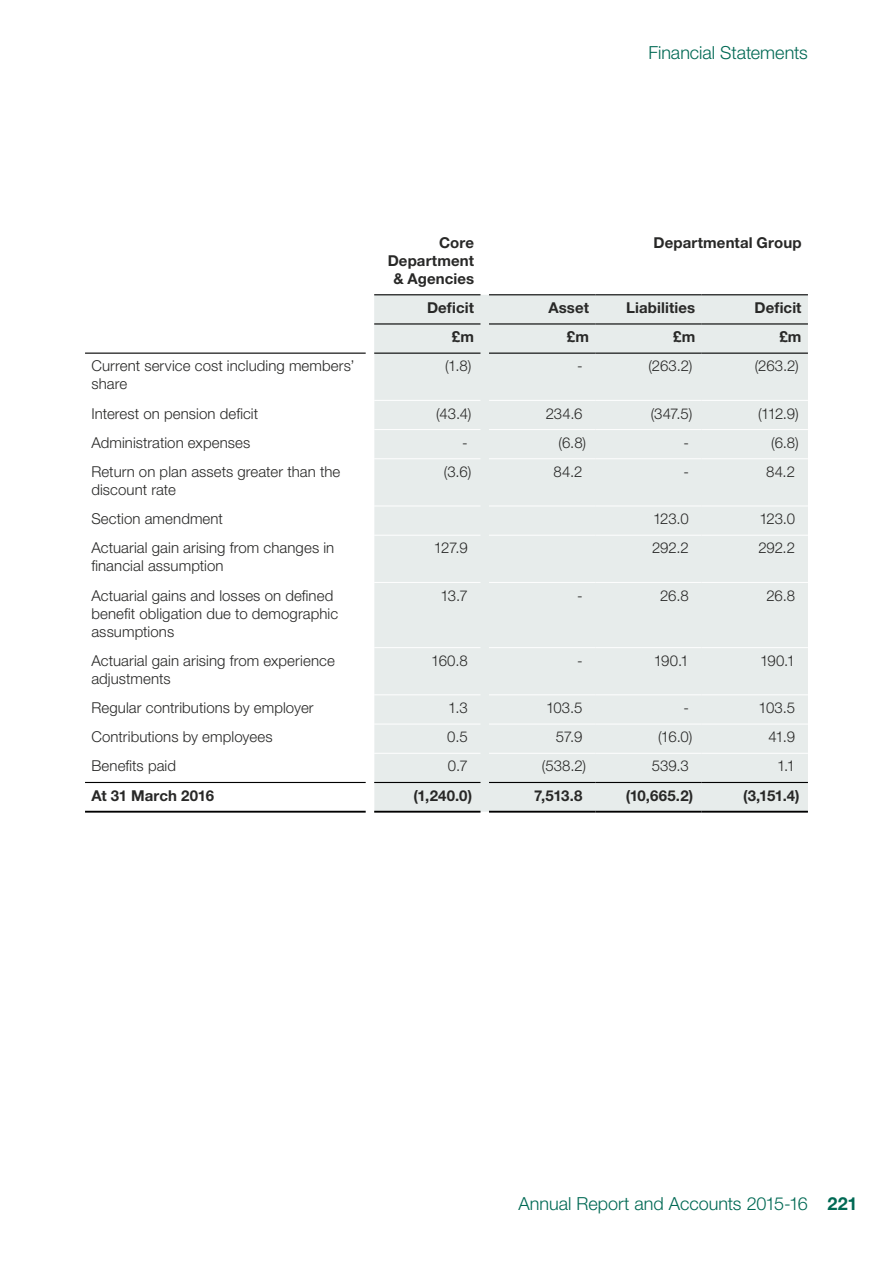
<style>
.page{position:relative;width:893px;height:1263px;background:#fff}
.page>*{position:absolute;margin:0;border:0;box-sizing:border-box;transform-origin:0 0}
.t1{font:300 18px "Helvetica Neue LT";color:#006954}
.NEW_TABLE_TEXT{font:300 15px/18px "Helvetica Neue LT";letter-spacing:.005em;color:#282827}
.NEW_TABLE_TEXT_18mm{font:300 15px "Helvetica Neue LT";letter-spacing:-.015em;color:#282827}
.NEW_TABLE_TEXT_BOLD{font:700 15px/18px "Helvetica Neue LT";letter-spacing:.005em;color:#282827;text-align:right}
.s1{font-weight:700}
</style>
<div class="page">
<div style="left:374px;top:295px;width:434px;height:517px;background:#e7eceb"></div>
<svg style="left:85px;top:781px;width:281px;height:30px"></svg>
<hr style="left:374px;top:294px;width:106px;height:1px;background:#000">
<hr style="left:489px;top:294px;width:106px;height:1px;background:#000">
<hr style="left:595px;top:294px;width:107px;height:1px;background:#000">
<hr style="left:702px;top:294px;width:106px;height:1px;background:#000">
<hr style="left:374px;top:323px;width:106px;height:1px;background:#000">
<hr style="left:374px;top:353px;width:106px;height:1px;background:#000">
<hr style="left:489px;top:323px;width:106px;height:1px;background:#000">
<hr style="left:595px;top:323px;width:107px;height:1px;background:#000">
<hr style="left:702px;top:323px;width:106px;height:1px;background:#000">
<hr style="left:489px;top:353px;width:106px;height:1px;background:#000">
<hr style="left:595px;top:353px;width:107px;height:1px;background:#000">
<hr style="left:702px;top:353px;width:106px;height:1px;background:#000">
<hr style="left:85px;top:353px;width:281px;height:1px;background:#000">
<hr style="left:85px;top:782px;width:281px;height:1px;background:#000">
<hr style="left:374px;top:782px;width:106px;height:1px;background:#000">
<hr style="left:489px;top:782px;width:106px;height:1px;background:#000">
<hr style="left:595px;top:782px;width:107px;height:1px;background:#000">
<hr style="left:702px;top:782px;width:106px;height:1px;background:#000">
<hr style="left:85px;top:811px;width:281px;height:2px;background:#000">
<hr style="left:374px;top:811px;width:106px;height:2px;background:#000">
<hr style="left:489px;top:811px;width:106px;height:2px;background:#000">
<hr style="left:595px;top:811px;width:107px;height:2px;background:#000">
<hr style="left:702px;top:811px;width:106px;height:2px;background:#000">
<hr style="left:489px;top:400px;width:106px;height:1px;background:#fff">
<hr style="left:595px;top:400px;width:107px;height:1px;background:#fff">
<hr style="left:702px;top:400px;width:106px;height:1px;background:#fff">
<hr style="left:489px;top:429px;width:106px;height:1px;background:#fff">
<hr style="left:595px;top:429px;width:107px;height:1px;background:#fff">
<hr style="left:702px;top:429px;width:106px;height:1px;background:#fff">
<hr style="left:489px;top:458px;width:106px;height:1px;background:#fff">
<hr style="left:595px;top:458px;width:107px;height:1px;background:#fff">
<hr style="left:702px;top:458px;width:106px;height:1px;background:#fff">
<hr style="left:489px;top:506px;width:106px;height:1px;background:#fff">
<hr style="left:595px;top:506px;width:107px;height:1px;background:#fff">
<hr style="left:702px;top:506px;width:106px;height:1px;background:#fff">
<hr style="left:489px;top:535px;width:106px;height:1px;background:#fff">
<hr style="left:595px;top:535px;width:107px;height:1px;background:#fff">
<hr style="left:702px;top:535px;width:106px;height:1px;background:#fff">
<hr style="left:489px;top:582px;width:106px;height:1px;background:#fff">
<hr style="left:595px;top:582px;width:107px;height:1px;background:#fff">
<hr style="left:702px;top:582px;width:106px;height:1px;background:#fff">
<hr style="left:489px;top:647px;width:106px;height:1px;background:#fff">
<hr style="left:595px;top:647px;width:107px;height:1px;background:#fff">
<hr style="left:702px;top:647px;width:106px;height:1px;background:#fff">
<hr style="left:489px;top:695px;width:106px;height:1px;background:#fff">
<hr style="left:595px;top:695px;width:107px;height:1px;background:#fff">
<hr style="left:702px;top:695px;width:106px;height:1px;background:#fff">
<hr style="left:489px;top:724px;width:106px;height:1px;background:#fff">
<hr style="left:595px;top:724px;width:107px;height:1px;background:#fff">
<hr style="left:702px;top:724px;width:106px;height:1px;background:#fff">
<hr style="left:489px;top:753px;width:106px;height:1px;background:#fff">
<hr style="left:595px;top:753px;width:107px;height:1px;background:#fff">
<hr style="left:702px;top:753px;width:106px;height:1px;background:#fff">
<hr style="left:374px;top:400px;width:106px;height:1px;background:#fff">
<hr style="left:374px;top:429px;width:106px;height:1px;background:#fff">
<hr style="left:374px;top:458px;width:106px;height:1px;background:#fff">
<hr style="left:374px;top:506px;width:106px;height:1px;background:#fff">
<hr style="left:374px;top:535px;width:106px;height:1px;background:#fff">
<hr style="left:374px;top:582px;width:106px;height:1px;background:#fff">
<hr style="left:374px;top:647px;width:106px;height:1px;background:#fff">
<hr style="left:374px;top:695px;width:106px;height:1px;background:#fff">
<hr style="left:374px;top:724px;width:106px;height:1px;background:#fff">
<hr style="left:374px;top:753px;width:106px;height:1px;background:#fff">
<p class="t1" style="left:648px;top:42px;width:161px">Financial Statements</p>
<p class="NEW_TABLE_TEXT_BOLD" style="left:388px;top:233px;width:88px">Core<br>Department &amp; Agencies</p>
<p class="NEW_TABLE_TEXT_BOLD" style="left:654px;top:233px;width:149px">Departmental Group</p>
<p class="NEW_TABLE_TEXT_BOLD" style="left:427px;top:298px;width:49px">Deficit</p>
<p class="NEW_TABLE_TEXT_BOLD" style="left:548px;top:298px;width:42px">Asset</p>
<p class="NEW_TABLE_TEXT_BOLD" style="left:626px;top:298px;width:70px">Liabilities</p>
<p class="NEW_TABLE_TEXT_BOLD" style="left:754px;top:298px;width:49px">Deficit</p>
<p class="NEW_TABLE_TEXT_BOLD" style="left:452px;top:327px;width:24px">£m</p>
<p class="NEW_TABLE_TEXT_BOLD" style="left:567px;top:327px;width:24px">£m</p>
<p class="NEW_TABLE_TEXT_BOLD" style="left:673px;top:327px;width:24px">£m</p>
<p class="NEW_TABLE_TEXT_BOLD" style="left:779px;top:327px;width:24px">£m</p>
<p class="NEW_TABLE_TEXT" style="left:91px;top:357px;width:265px">Current service cost including members’ share</p>
<p class="NEW_TABLE_TEXT_18mm" style="left:445px;top:357px;width:28px">(1.8)</p>
<p class="NEW_TABLE_TEXT_18mm" style="left:577px;top:357px;width:7px">-</p>
<p class="NEW_TABLE_TEXT_18mm" style="left:649px;top:357px;width:45px">(263.2)</p>
<p class="NEW_TABLE_TEXT_18mm" style="left:755px;top:357px;width:45px">(263.2)</p>
<p class="NEW_TABLE_TEXT" style="left:91px;top:404px;width:168px">Interest on pension deficit</p>
<p class="NEW_TABLE_TEXT_18mm" style="left:436px;top:404px;width:37px">(43.4)</p>
<p class="NEW_TABLE_TEXT_18mm" style="left:546px;top:404px;width:38px">234.6</p>
<p class="NEW_TABLE_TEXT_18mm" style="left:651px;top:404px;width:43px">(347.5)</p>
<p class="NEW_TABLE_TEXT_18mm" style="left:758px;top:404px;width:42px">(112.9)</p>
<p class="NEW_TABLE_TEXT" style="left:91px;top:433px;width:160px">Administration expenses</p>
<p class="NEW_TABLE_TEXT_18mm" style="left:462px;top:433px;width:7px">-</p>
<p class="NEW_TABLE_TEXT_18mm" style="left:559px;top:433px;width:29px">(6.8)</p>
<p class="NEW_TABLE_TEXT_18mm" style="left:683px;top:433px;width:7px">-</p>
<p class="NEW_TABLE_TEXT_18mm" style="left:771px;top:433px;width:29px">(6.8)</p>
<p class="NEW_TABLE_TEXT" style="left:91px;top:462px;width:250px">Return on plan assets greater than the discount rate</p>
<p class="NEW_TABLE_TEXT_18mm" style="left:444px;top:462px;width:29px">(3.6)</p>
<p class="NEW_TABLE_TEXT_18mm" style="left:554px;top:462px;width:30px">84.2</p>
<p class="NEW_TABLE_TEXT_18mm" style="left:683px;top:462px;width:7px">-</p>
<p class="NEW_TABLE_TEXT_18mm" style="left:766px;top:462px;width:30px">84.2</p>
<p class="NEW_TABLE_TEXT" style="left:91px;top:509px;width:133px">Section amendment</p>
<p class="NEW_TABLE_TEXT_18mm" style="left:653px;top:510px;width:37px">123.0</p>
<p class="NEW_TABLE_TEXT_18mm" style="left:759px;top:510px;width:37px">123.0</p>
<p class="NEW_TABLE_TEXT" style="left:91px;top:539px;width:244px">Actuarial gain arising from changes in financial assumption</p>
<p class="NEW_TABLE_TEXT_18mm" style="left:434px;top:539px;width:35px">127.9</p>
<p class="NEW_TABLE_TEXT_18mm" style="left:652px;top:539px;width:38px">292.2</p>
<p class="NEW_TABLE_TEXT_18mm" style="left:758px;top:539px;width:38px">292.2</p>
<p class="NEW_TABLE_TEXT" style="left:91px;top:586px;width:248px">Actuarial gains and losses on defined benefit obligation due to demographic assumptions</p>
<p class="NEW_TABLE_TEXT_18mm" style="left:440px;top:586px;width:29px">13.7</p>
<p class="NEW_TABLE_TEXT_18mm" style="left:577px;top:586px;width:7px">-</p>
<p class="NEW_TABLE_TEXT_18mm" style="left:660px;top:586px;width:30px">26.8</p>
<p class="NEW_TABLE_TEXT_18mm" style="left:766px;top:586px;width:30px">26.8</p>
<p class="NEW_TABLE_TEXT" style="left:91px;top:651px;width:245px">Actuarial gain arising from experience adjustments</p>
<p class="NEW_TABLE_TEXT_18mm" style="left:431px;top:651px;width:38px">160.8</p>
<p class="NEW_TABLE_TEXT_18mm" style="left:577px;top:651px;width:7px">-</p>
<p class="NEW_TABLE_TEXT_18mm" style="left:654px;top:651px;width:37px">190.1</p>
<p class="NEW_TABLE_TEXT_18mm" style="left:760px;top:651px;width:37px">190.1</p>
<p class="NEW_TABLE_TEXT" style="left:91px;top:698px;width:224px">Regular contributions by employer</p>
<p class="NEW_TABLE_TEXT_18mm" style="left:448px;top:698px;width:21px">1.3</p>
<p class="NEW_TABLE_TEXT_18mm" style="left:546px;top:698px;width:38px">103.5</p>
<p class="NEW_TABLE_TEXT_18mm" style="left:683px;top:698px;width:7px">-</p>
<p class="NEW_TABLE_TEXT_18mm" style="left:759px;top:698px;width:38px">103.5</p>
<p class="NEW_TABLE_TEXT" style="left:91px;top:727px;width:183px">Contributions by employees</p>
<p class="NEW_TABLE_TEXT_18mm" style="left:447px;top:728px;width:22px">0.5</p>
<p class="NEW_TABLE_TEXT_18mm" style="left:556px;top:728px;width:28px">57.9</p>
<p class="NEW_TABLE_TEXT_18mm" style="left:658px;top:728px;width:36px">(16.0)</p>
<p class="NEW_TABLE_TEXT_18mm" style="left:768px;top:728px;width:28px">41.9</p>
<p class="NEW_TABLE_TEXT" style="left:91px;top:757px;width:86px">Benefits paid</p>
<p class="NEW_TABLE_TEXT_18mm" style="left:448px;top:757px;width:21px">0.7</p>
<p class="NEW_TABLE_TEXT_18mm" style="left:542px;top:757px;width:46px">(538.2)</p>
<p class="NEW_TABLE_TEXT_18mm" style="left:652px;top:757px;width:39px">539.3</p>
<p class="NEW_TABLE_TEXT_18mm" style="left:777px;top:757px;width:20px">1.1</p>
<p class="NEW_TABLE_TEXT_BOLD" style="left:91px;top:786px;width:124px">At 31 March 2016</p>
<p class="NEW_TABLE_TEXT_BOLD" style="left:413px;top:786px;width:60px">(1,240.0)</p>
<p class="NEW_TABLE_TEXT_BOLD" style="left:534px;top:786px;width:50px">7,513.8</p>
<p class="NEW_TABLE_TEXT_BOLD" style="left:626px;top:786px;width:69px">(10,665.2)</p>
<p class="NEW_TABLE_TEXT_BOLD" style="left:743px;top:786px;width:58px">(3,151.4)</p>
<p class="t1" style="left:518px;top:1193px;width:341px">Annual Report and Accounts 2015-16 <span class="s1">221</span></p>
</div>
